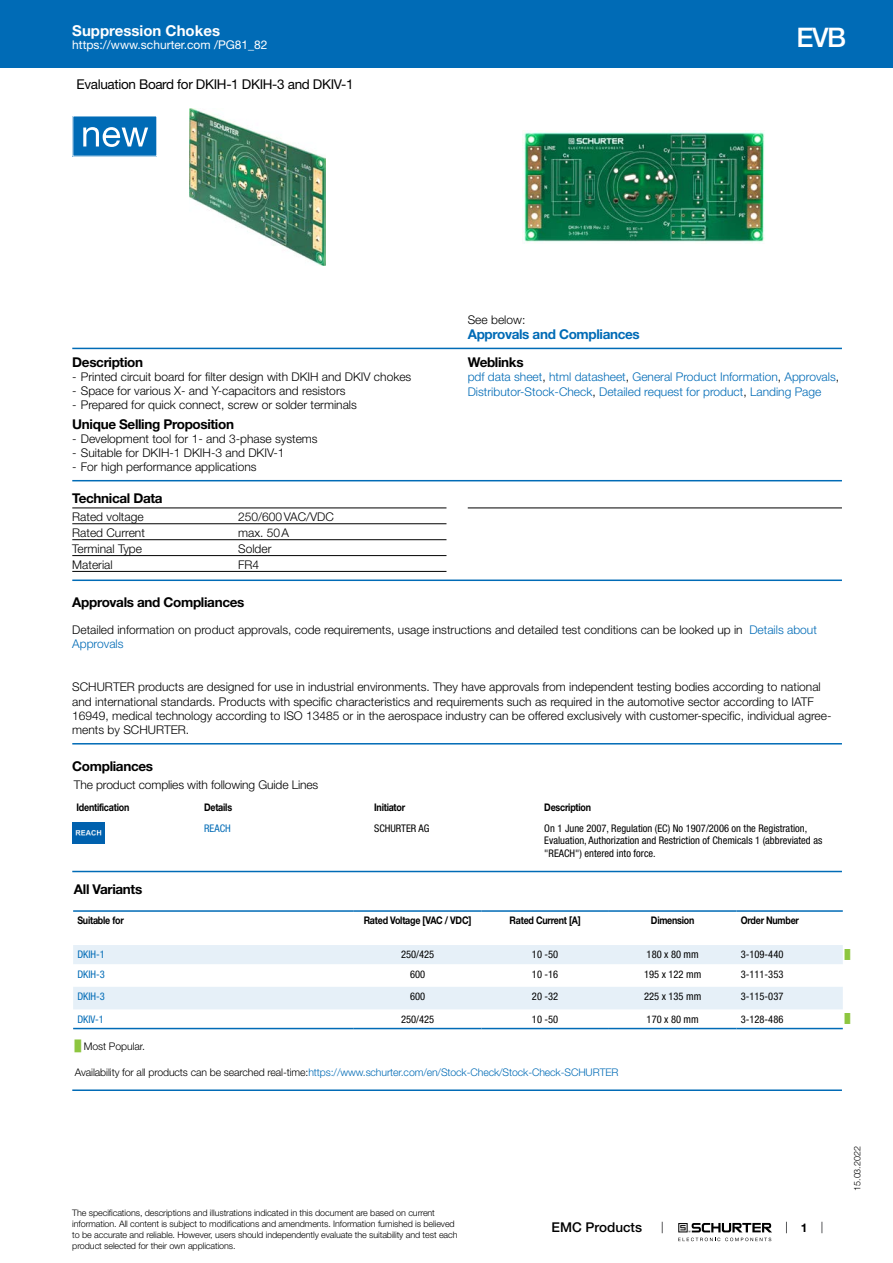
<style>
.page{position:relative;width:893px;height:1263px;background:#fff}
.page>*{position:absolute;margin:0;border:0;box-sizing:border-box;transform-origin:0 0}
.t1{font:500 27px "Helvetica Neue LT";color:#fff}
.t2{font:700 15px "Helvetica Neue LT";color:#fff}
.t3{font:700 13.5px "Helvetica Neue LT";letter-spacing:-.025em;color:#000}
.t4{font:13.5px "Helvetica Neue LT";letter-spacing:-.025em;color:#000}
.t5{font:700 13.5px "Helvetica Neue LT";letter-spacing:-.025em;color:#006bb6}
.t6{font:500 13.5px "Helvetica Neue LT";color:#000}
.t7{font:300 12px/14.4px "Helvetica Neue LT";color:#000}
.t8{font:300 12px/14.4px "Helvetica Neue LT";color:#006bb6}
.t9{font:12px "Helvetica Neue LT";color:#fff}
.t10{font:700 12px "Helvetica Neue LT";color:#000}
.t11{font:condensed 10.5px/12.6px "Helvetica Neue LT";color:#000}
.t12{font:300 10.5px "Helvetica Neue LT";letter-spacing:-.01em;color:#006bb6}
.t13{font:700 10.5px "Helvetica Neue LT";letter-spacing:-.025em;color:#000;scale:.85 1}
.t14{font:condensed 10.5px "Helvetica Neue LT";color:#006bb6}
.t15{font:300 10.5px "Helvetica Neue LT";letter-spacing:-.01em;color:#000}
.t16{font:300 9px/10.8px "Helvetica Neue LT";letter-spacing:-.01em;color:#000}
.t17{font:9px "Arial Unicode MS";color:#8dc63f}
.s1{color:#000}
.s2{color:#006bb6}
.s3{font-family:"Arial Unicode MS";font-weight:400;color:#8dc63f}
</style>
<div class="page">
<svg style="left:678px;top:1223px;width:94px;height:18px"></svg>
<div style="left:0;top:0;width:893px;height:68px;background:#006bb6"></div>
<img style="left:189px;top:108px;width:136px;height:158px">
<img style="left:524px;top:131px;width:241px;height:113px">
<div style="left:73px;top:116px;width:84px;height:40px;background:#006bb6"></div>
<div style="left:72px;top:115px;width:85px;height:42px;border:1px solid #fff"></div>
<svg style="left:83px;top:127px;width:65px;height:20px"></svg>
<hr style="left:72px;top:348px;width:770px;height:1px;background:#006bb6">
<hr style="left:72px;top:480px;width:770px;height:1px;background:#006bb6">
<hr style="left:72px;top:507px;width:374px;height:1px;background:#000">
<hr style="left:72px;top:523px;width:374px;height:1px;background:#000">
<hr style="left:72px;top:539px;width:374px;height:1px;background:#000">
<hr style="left:72px;top:555px;width:374px;height:1px;background:#000">
<hr style="left:72px;top:571px;width:374px;height:1px;background:#000">
<hr style="left:468px;top:507px;width:374px;height:1px;background:#000">
<hr style="left:72px;top:579px;width:770px;height:2px;background:#006bb6">
<hr style="left:72px;top:743px;width:770px;height:1px;background:#006bb6">
<img style="left:72px;top:823px;width:32px;height:21px">
<hr style="left:72px;top:871px;width:770px;height:1px;background:#006bb6">
<svg style="left:73px;top:1009px;width:770px;height:21px"></svg>
<svg style="left:73px;top:945px;width:770px;height:64px;fill:#e6f0f8"></svg>
<hr style="left:73px;top:910px;width:281px;height:2px;background:#006bb6">
<hr style="left:354px;top:910px;width:127px;height:2px;background:#006bb6">
<hr style="left:481px;top:910px;width:128px;height:2px;background:#006bb6">
<hr style="left:609px;top:910px;width:127px;height:2px;background:#006bb6">
<hr style="left:736px;top:910px;width:107px;height:2px;background:#006bb6">
<hr style="left:73px;top:1028px;width:281px;height:1px;background:#006bb6">
<hr style="left:354px;top:1028px;width:127px;height:1px;background:#006bb6">
<hr style="left:481px;top:1028px;width:128px;height:1px;background:#006bb6">
<hr style="left:609px;top:1028px;width:127px;height:1px;background:#006bb6">
<hr style="left:736px;top:1028px;width:107px;height:1px;background:#006bb6">
<hr style="left:72px;top:1089px;width:770px;height:2px;background:#006bb6">
<p class="t2" style="left:72px;top:21px;width:149px">Suppression Chokes</p>
<p class="t9" style="left:72px;top:38px;width:197px">https://www.schurter.com /PG81_82</p>
<p class="t4" style="left:77px;top:76px;width:278px">Evaluation Board for DKIH-1 DKIH-3 and DKIV-1</p>
<h1 class="t1" style="left:796px;top:21px;width:51px">EVB</h1>
<p class="t3" style="left:72px;top:354px;width:72px">Description</p>
<p class="t7" style="left:72px;top:369px;width:341px">- Printed circuit board for filter design with DKIH and DKIV chokes</p>
<p class="t7" style="left:72px;top:383px;width:275px">- Space for various X- and Y-capacitors and resistors</p>
<p class="t7" style="left:72px;top:398px;width:286px">- Prepared for quick connect, screw or solder terminals</p>
<p class="t3" style="left:72px;top:415px;width:163px">Unique Selling Proposition</p>
<p class="t7" style="left:72px;top:431px;width:247px">- Development tool for 1- and 3-phase systems</p>
<p class="t7" style="left:72px;top:445px;width:214px">- Suitable for DKIH-1 DKIH-3 and DKIV-1</p>
<p class="t7" style="left:72px;top:460px;width:186px">- For high performance applications</p>
<p class="t7" style="left:468px;top:312px;width:59px">See below:</p>
<p class="t5" style="left:468px;top:326px;width:174px">Approvals and Compliances</p>
<p class="t3" style="left:468px;top:354px;width:57px">Weblinks</p>
<p class="t8" style="left:468px;top:369px;width:373px">pdf data sheet<span class="s1">,</span> html datasheet<span class="s1">,</span> General Product Information<span class="s1">,</span> Approvals<span class="s1">,<br></span>Distributor-Stock-Check<span class="s1">,</span> Detailed request for product<span class="s1">,</span> Landing Page</p>
<p class="t3" style="left:72px;top:490px;width:92px">Technical Data</p>
<p class="t7" style="left:72px;top:509px;width:73px">Rated voltage</p>
<p class="t7" style="left:238px;top:509px;width:97px">250/600VAC/VDC</p>
<p class="t7" style="left:72px;top:525px;width:74px">Rated Current</p>
<p class="t7" style="left:238px;top:525px;width:53px">max. 50A</p>
<p class="t7" style="left:72px;top:541px;width:71px">Terminal Type</p>
<p class="t7" style="left:238px;top:541px;width:35px">Solder</p>
<p class="t7" style="left:72px;top:557px;width:42px">Material</p>
<p class="t7" style="left:238px;top:557px;width:23px">FR4</p>
<p class="t3" style="left:72px;top:594px;width:174px">Approvals and Compliances</p>
<p class="t7" style="left:72px;top:622px;width:746px">Detailed information on product approvals, code requirements, usage instructions and detailed test conditions can be looked up in <span class="s2">Details about<br>Approvals</span></p>
<p class="t7" style="left:72px;top:679px;width:761px">SCHURTER products are designed for use in industrial environments. They have approvals from independent testing bodies according to national and international standards. Products with specific characteristics and requirements such as required in the automotive sector according to IATF 16949, medical technology according to ISO 13485 or in the aerospace industry can be offered exclusively with customer-specific, individual agree&shy;ments by SCHURTER.</p>
<p class="t3" style="left:72px;top:757px;width:82px">Compliances</p>
<p class="t7" style="left:74px;top:777px;width:246px">The product complies with following Guide Lines</p>
<p class="t13" style="left:77px;top:800px;width:64px">Identification</p>
<p class="t13" style="left:204px;top:800px;width:35px">Details</p>
<p class="t13" style="left:374px;top:800px;width:38px">Initiator</p>
<p class="t13" style="left:544px;top:800px;width:57px">Description</p>
<p class="t14" style="left:204px;top:822px;width:28px">REACH</p>
<p class="t11" style="left:374px;top:822px;width:57px">SCHURTER AG</p>
<p class="t11" style="left:544px;top:822px;width:279px">On 1 June 2007, Regulation (EC) No 1907/2006 on the Registration,<br>Evaluation, Authorization and Restriction of Chemicals 1 (abbreviated as "REACH") entered into force.</p>
<p class="t3" style="left:74px;top:881px;width:70px">All Variants</p>
<p class="t13" style="left:77px;top:914px;width:56px">Suitable for</p>
<p class="t13" style="left:364px;top:914px;width:128px">Rated Voltage [VAC / VDC]</p>
<p class="t13" style="left:510px;top:914px;width:85px">Rated Current [A]</p>
<p class="t13" style="left:651px;top:914px;width:53px">Dimension</p>
<p class="t13" style="left:741px;top:914px;width:70px">Order Number</p>
<p class="t14" style="left:77px;top:949px;width:29px">DKIH-1</p>
<p class="t11" style="left:401px;top:948px;width:35px">250/425</p>
<p class="t11" style="left:532px;top:948px;width:28px">10 -50</p>
<p class="t11" style="left:647px;top:948px;width:54px">180 x 80 mm</p>
<p class="t11" style="left:741px;top:948px;width:44px">3-109-440</p>
<p class="t17" style="left:845px;top:948px;width:7px">█</p>
<p class="t14" style="left:77px;top:968px;width:29px">DKIH-3</p>
<p class="t11" style="left:410px;top:967px;width:17px">600</p>
<p class="t11" style="left:532px;top:967px;width:28px">10 -16</p>
<p class="t11" style="left:644px;top:967px;width:59px">195 x 122 mm</p>
<p class="t11" style="left:741px;top:967px;width:44px">3-111-353</p>
<p class="t14" style="left:77px;top:990px;width:29px">DKIH-3</p>
<p class="t11" style="left:410px;top:990px;width:17px">600</p>
<p class="t11" style="left:532px;top:990px;width:28px">20 -32</p>
<p class="t11" style="left:644px;top:990px;width:59px">225 x 135 mm</p>
<p class="t11" style="left:741px;top:990px;width:44px">3-115-037</p>
<p class="t14" style="left:77px;top:1013px;width:28px">DKIV-1</p>
<p class="t11" style="left:401px;top:1013px;width:35px">250/425</p>
<p class="t11" style="left:532px;top:1013px;width:28px">10 -50</p>
<p class="t11" style="left:647px;top:1013px;width:54px">170 x 80 mm</p>
<p class="t11" style="left:741px;top:1013px;width:44px">3-128-486</p>
<p class="t17" style="left:845px;top:1012px;width:7px">█</p>
<p class="t15" style="left:75px;top:1039px;width:72px"><span class="s3">█</span> Most Popular.</p>
<p class="t12" style="left:75px;top:1065px;width:545px"><span class="s1">Availability for all products can be searched real-time:</span>https://www.schurter.com/en/Stock-Check/Stock-Check-SCHURTER</p>
<p class="t16" style="left:72px;top:1207px;width:387px">The specifications, descriptions and illustrations indicated in this document are based on current information. All content is subject to modifications and amendments. Information furnished is believed to be accurate and reliable. However, users should independently evaluate the suitability and test each product selected for their own applications.</p>
<p class="t6" style="left:552px;top:1219px;width:92px">EMC Products</p>
<p class="t10" style="left:801px;top:1220px;width:8px">1</p>
<p class="t16" style="left:852px;top:1191px;width:46px;rotate:-90deg">15.03.2022</p>
</div>
